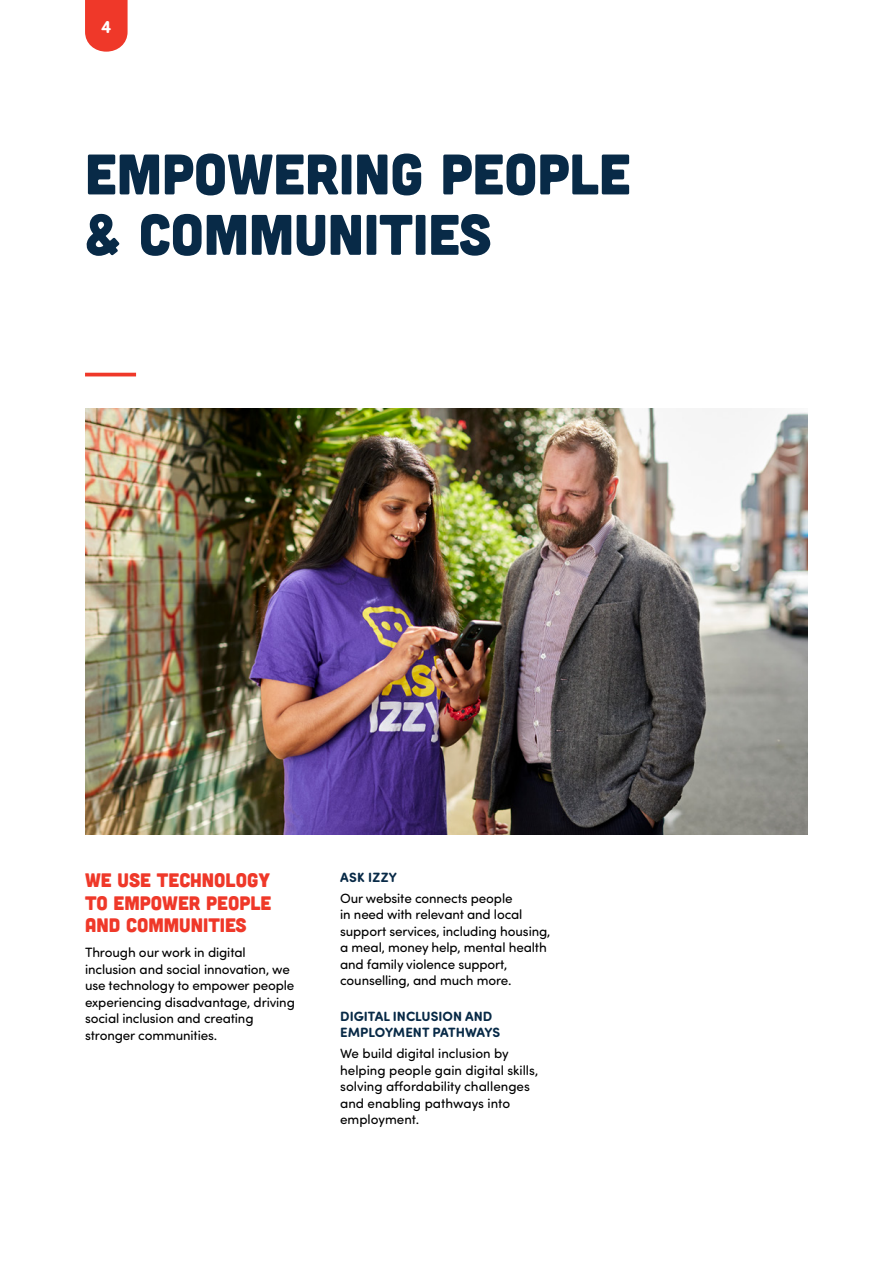
<style>
.page{position:relative;width:893px;height:1263px;background:#fff}
.page>*{position:absolute;margin:0;border:0;box-sizing:border-box;transform-origin:0 0}
.t1{font:57px/60.3px "Cubano";color:#082a47}
.t2{font:19.5px/22.5px "Cubano";color:#ef3829;text-align:justify}
.t3{font:700 18px "Sofia Pro Soft";color:#fff}
.Body{font:13.5px/16.5px "Sofia Pro Soft";letter-spacing:-.01em;color:#000}
.t4{font:700 13.5px/16.5px "Sofia Pro Soft";color:#082a47}
</style>
<div class="page">
<hr style="left:85px;top:373px;width:51px;height:3px;background:#ef3829">
<img style="left:85px;top:408px;width:723px;height:426px">
<svg style="left:85px;top:0;width:43px;height:52px;background:#f04b3d"></svg>
<h3 class="t3" style="left:101px;top:14px;width:12px">4</h3>
<h1 class="t1" style="left:85px;top:142px;width:547px">EMPOWERING PEOPLE &amp; COMMUNITIES</h1>
<h2 class="t2" style="left:85px;top:868px;width:188px">WE USE TECHNOLOGY TO EMPOWER PEOPLE AND COMMUNITIES</h2>
<p class="Body" style="left:85px;top:944px;width:211px">Through our work in digital inclusion and social innovation, we use technology to empower people experiencing disadvantage, driving social inclusion and creating stronger communities.</p>
<h4 class="t4" style="left:340px;top:868px;width:58px">ASK IZZY</h4>
<p class="Body" style="left:340px;top:889px;width:212px">Our website connects people<br>in need with relevant and local support services, including housing, a meal, money help, mental health and family violence support, counselling, and much more.</p>
<h4 class="t4" style="left:340px;top:1007px;width:161px">DIGITAL INCLUSION AND<br>EMPLOYMENT PATHWAYS</h4>
<p class="Body" style="left:340px;top:1044px;width:200px">We build digital inclusion by helping people gain digital skills, solving affordability challenges and enabling pathways into employment.</p>
</div>
